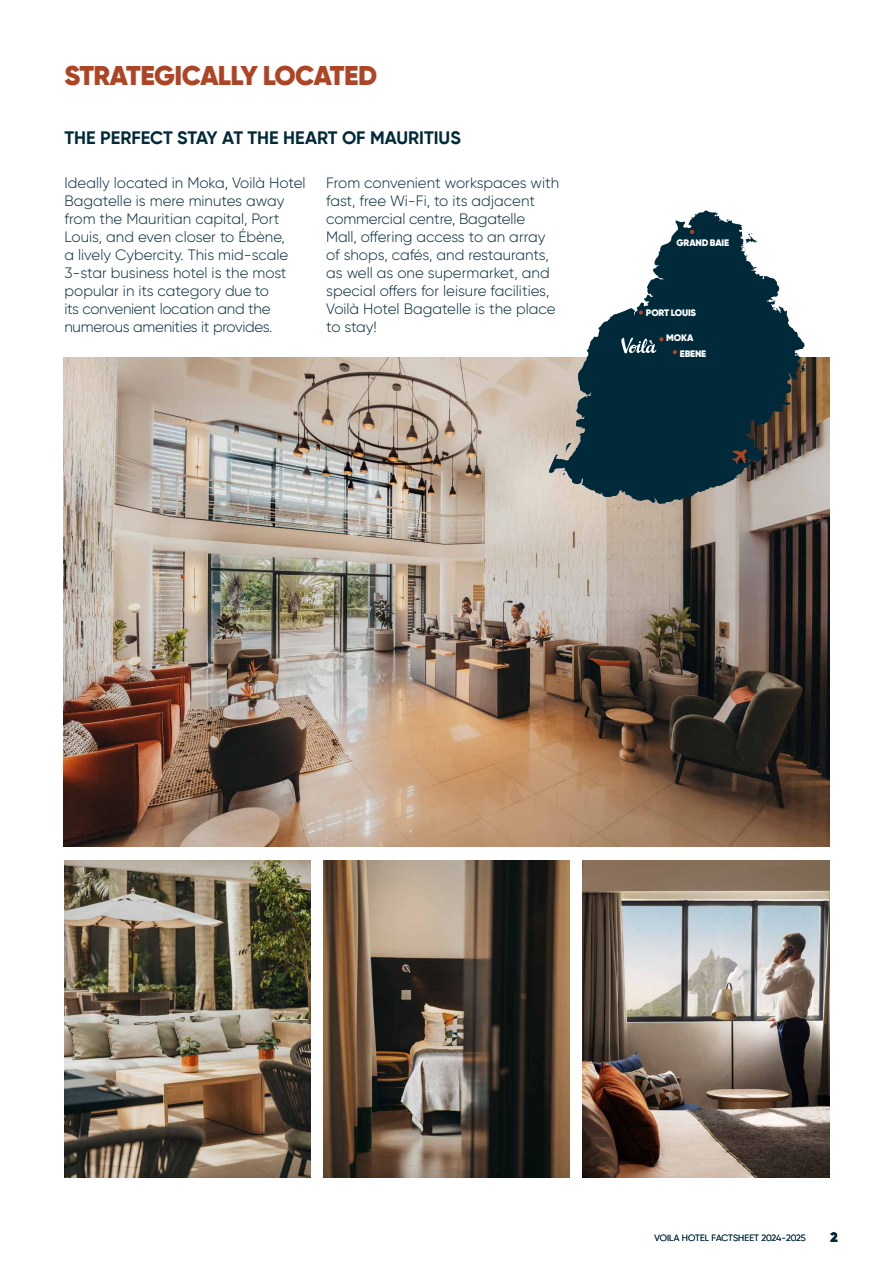
<style>
.page{position:relative;width:893px;height:1263px;background:#fff}
.page>*{position:absolute;margin:0;border:0;box-sizing:border-box;transform-origin:0 0}
.t1{font:900 27px "Gilroy";letter-spacing:-.02em;color:#ac4425}
.t2{font:700 18px "Gilroy";color:#00293a}
.t3{font:300 15px/18px "Gilroy";color:#00293a}
.t4{font:900 13.5px "Gilroy";color:#00293a}
.t5{font:900 9.45px/15.9px "Gilroy";letter-spacing:-.02em;color:#fff}
.t6{font:9px "Gilroy";color:#00293a}
</style>
<div class="page">
<img style="left:64px;top:860px;width:246px;height:318px">
<img style="left:583px;top:860px;width:246px;height:318px">
<img style="left:323px;top:860px;width:247px;height:318px">
<img style="left:64px;top:357px;width:765px;height:490px">
<svg style="left:549px;top:210px;width:257px;height:294px;fill:#00293a"></svg>
<svg style="left:732px;top:449px;width:15px;height:15px"></svg>
<svg style="left:639px;top:310px;width:4px;height:5px"></svg>
<svg style="left:673px;top:350px;width:4px;height:4px"></svg>
<svg style="left:690px;top:230px;width:4px;height:4px"></svg>
<svg style="left:621px;top:337px;width:42px;height:17px"></svg>
<h1 class="t1" style="left:65px;top:58px;width:314px">STRATEGICALLY LOCATED</h1>
<p class="t2" style="left:64px;top:126px;width:398px">THE PERFECT STAY AT THE HEART OF MAURITIUS</p>
<p class="t3" style="left:64px;top:174px;width:243px">Ideally located in Moka, Voilà Hotel<br>Bagatelle is mere minutes away from the Mauritian capital, Port<br>Louis, and even closer to Ébène,<br>a lively Cybercity. This mid-scale<br>3-star business hotel is the most popular in its category due to<br>its convenient location and the numerous amenities it provides.</p>
<p class="t3" style="left:326px;top:174px;width:235px">From convenient workspaces with fast, free Wi-Fi, to its adjacent commercial centre, Bagatelle<br>Mall, offering access to an array of shops, cafés, and restaurants, as well as one supermarket, and special offers for leisure facilities,<br>Voilà Hotel Bagatelle is the place to stay!</p>
<p class="t5" style="left:676px;top:235px;width:54px">GRAND BAIE</p>
<p class="t5" style="left:646px;top:305px;width:51px">PORT LOUIS</p>
<p class="t5" style="left:680px;top:330px;width:28px;text-indent:-14px">MOKA<br>EBENE</p>
<p class="t6" style="left:654px;top:1232px;width:153px">VOILA HOTEL FACTSHEET 2024-2025</p>
<p class="t4" style="left:830px;top:1229px;width:9px">2</p>
</div>
